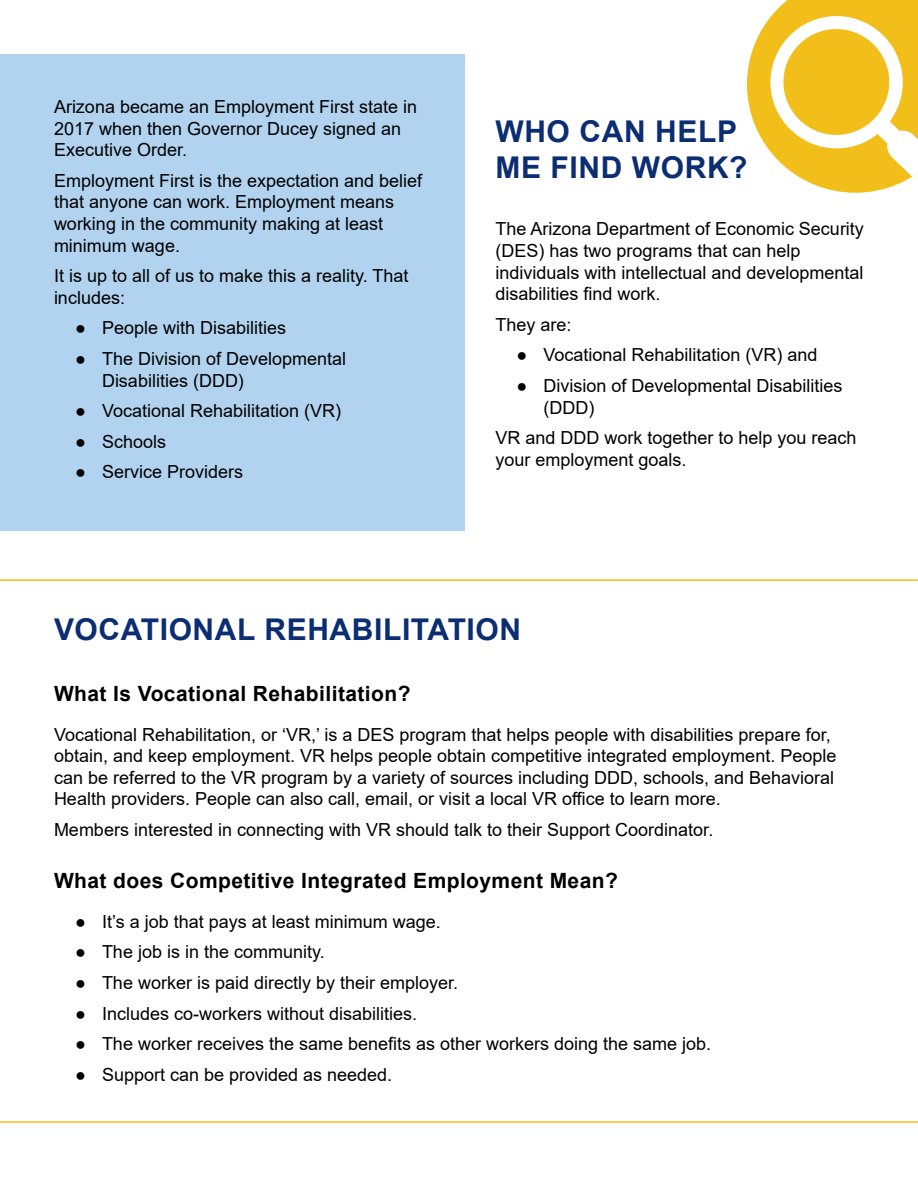
<style>
.page{position:relative;width:918px;height:1188px;background:#fff}
.page>*{position:absolute;margin:0;border:0;box-sizing:border-box;transform-origin:0 0}
.t1{font:700 30px/36px "Arial";letter-spacing:.02em;color:#0b2d72}
.t2{font:700 21px "Arial";letter-spacing:.02em;color:#000}
.t3{font:18px/21.6px "Arial";color:#000}
</style>
<div class="page">
<div style="left:0;top:54px;width:464px;height:477px;background:#b2d3ef"></div>
<svg style="left:0;top:579px;width:918px;height:544px"></svg>
<svg style="left:747px;top:0;width:171px;height:193px"></svg>
<p class="t3" style="left:54px;top:96px;width:365px">Arizona became an Employment First state in<br>2017 when then Governor Ducey signed an<br>Executive Order.</p>
<p class="t3" style="left:54px;top:170px;width:370px">Employment First is the expectation and belief that anyone can work. Employment means working in the community making at least minimum wage.</p>
<p class="t3" style="left:54px;top:265px;width:356px">It is up to all of us to make this a reality. That includes:</p>
<p class="t3" style="left:75px;top:317px;width:213px">● People with Disabilities</p>
<p class="t3" style="left:102px;top:348px;width:246px;text-indent:-27px">● The Division of Developmental<br>Disabilities (DDD)</p>
<p class="t3" style="left:75px;top:400px;width:268px">● Vocational Rehabilitation (VR)</p>
<p class="t3" style="left:75px;top:431px;width:93px">● Schools</p>
<p class="t3" style="left:75px;top:461px;width:170px">● Service Providers</p>
<h1 class="t1" style="left:495px;top:114px;width:254px">WHO CAN HELP<br>ME FIND WORK?</h1>
<p class="t3" style="left:495px;top:218px;width:370px">The Arizona Department of Economic Security (DES) has two programs that can help individuals with intellectual and developmental disabilities find work.</p>
<p class="t3" style="left:495px;top:314px;width:78px">They are:</p>
<p class="t3" style="left:516px;top:344px;width:303px">● Vocational Rehabilitation (VR) and</p>
<p class="t3" style="left:543px;top:375px;width:301px;text-indent:-27px">● Division of Developmental Disabilities (DDD)</p>
<p class="t3" style="left:495px;top:427px;width:363px">VR and DDD work together to help you reach your employment goals.</p>
<h1 class="t1" style="left:54px;top:612px;width:469px">VOCATIONAL REHABILITATION</h1>
<p class="t2" style="left:54px;top:679px;width:358px">What Is Vocational Rehabilitation?</p>
<p class="t3" style="left:54px;top:723px;width:784px">Vocational Rehabilitation, or ‘VR,’ is a DES program that helps people with disabilities prepare for, obtain, and keep employment. VR helps people obtain competitive integrated employment. People can be referred to the VR program by a variety of sources including DDD, schools, and Behavioral Health providers. People can also call, email, or visit a local VR office to learn more.</p>
<p class="t3" style="left:54px;top:819px;width:661px">Members interested in connecting with VR should talk to their Support Coordinator.</p>
<p class="t2" style="left:54px;top:866px;width:565px">What does Competitive Integrated Employment Mean?</p>
<p class="t3" style="left:75px;top:911px;width:367px">● It’s a job that pays at least minimum wage.</p>
<p class="t3" style="left:75px;top:941px;width:251px">● The job is in the community.</p>
<p class="t3" style="left:75px;top:972px;width:385px">● The worker is paid directly by their employer.</p>
<p class="t3" style="left:75px;top:1002px;width:344px">● Includes co-workers without disabilities.</p>
<p class="t3" style="left:75px;top:1033px;width:638px">● The worker receives the same benefits as other workers doing the same job.</p>
<p class="t3" style="left:75px;top:1064px;width:319px">● Support can be provided as needed.</p>
</div>
